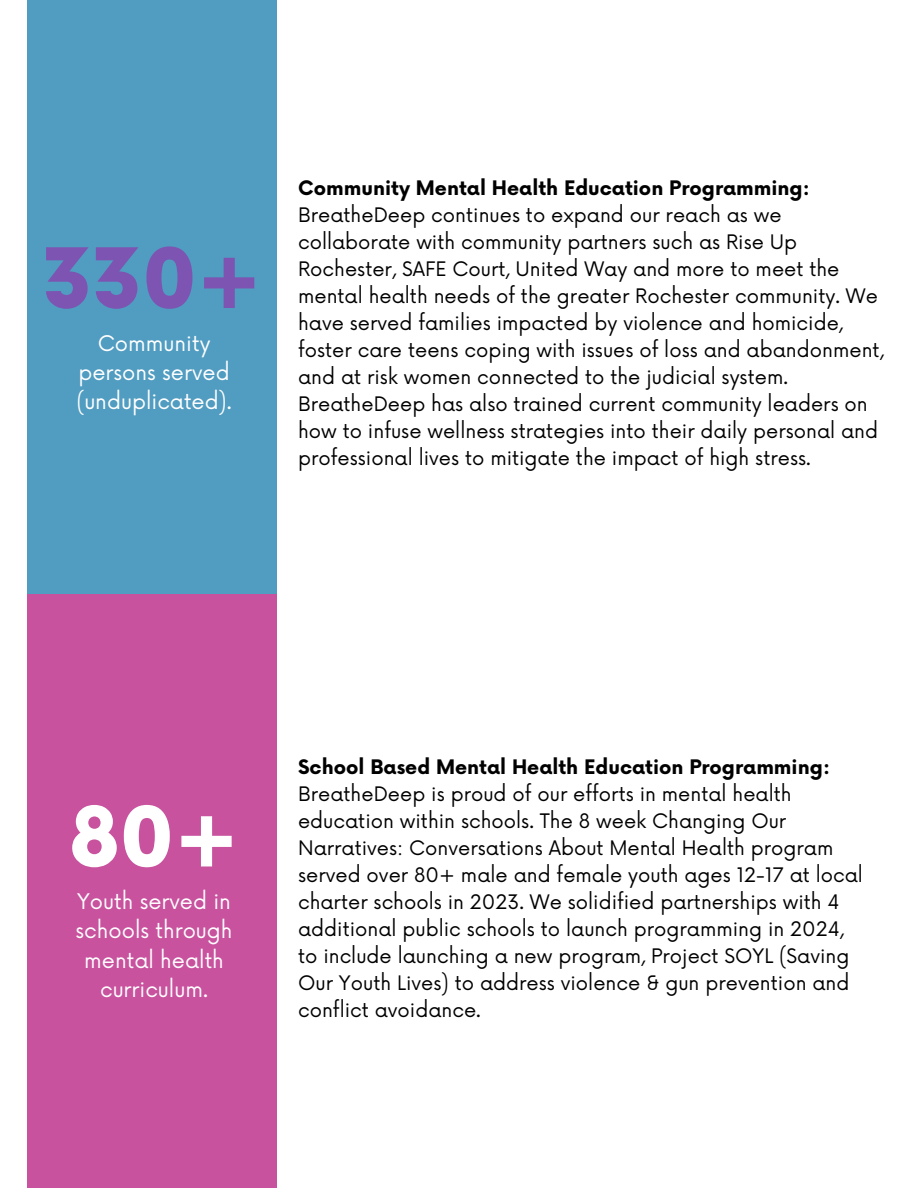
<style>
.page{position:relative;width:918px;height:1188px;background:#fff}
.page>*{position:absolute;margin:0;border:0;box-sizing:border-box;transform-origin:0 0}
.t1{font:900 81px "Now";color:#7d54b2}
.t2{font:900 81px "Now";color:#fff}
.t3{font:21px/29.2px "Now";color:#fff;text-align:center}
.t4{font:19.5px/27px "Now";color:#000}
.t5{font:700 19.5px "Now";color:#000}
</style>
<div class="page">
<div style="left:27px;top:0;width:249px;height:594px;background:#519cc1"></div>
<div style="left:27px;top:594px;width:249px;height:594px;background:#c8529e"></div>
<p class="t1" style="left:42px;top:235px;width:220px">330+</p>
<p class="t3" style="left:76px;top:330px;width:157px">Community persons served (unduplicated).</p>
<p class="t5" style="left:298px;top:177px;width:513px">Community Mental Health Education Programming:</p>
<p class="t4" style="left:298px;top:202px;width:587px">BreatheDeep continues to expand our reach as we collaborate with community partners such as Rise Up Rochester, SAFE Court, United Way and more to meet the mental health needs of the greater Rochester community. We have served families impacted by violence and homicide, foster care teens coping with issues of loss and abandonment, and at risk women connected to the judicial system.<br>BreatheDeep has also trained current community leaders on how to infuse wellness strategies into their daily personal and professional lives to mitigate the impact of high stress.</p>
<h1 class="t2" style="left:70px;top:794px;width:171px">80+</h1>
<h1 class="t3" style="left:76px;top:888px;width:158px">Youth served in schools through mental health curriculum.</h1>
<p class="t5" style="left:298px;top:756px;width:533px">School Based Mental Health Education Programming:</p>
<p class="t4" style="left:298px;top:781px;width:566px">BreatheDeep is proud of our efforts in mental health education within schools. The 8 week Changing Our Narratives: Conversations About Mental Health program served over 80+ male and female youth ages 12-17 at local charter schools in 2023. We solidified partnerships with 4 additional public schools to launch programming in 2024, to include launching a new program, Project SOYL (Saving Our Youth Lives) to address violence &amp; gun prevention and conflict avoidance.</p>
</div>
